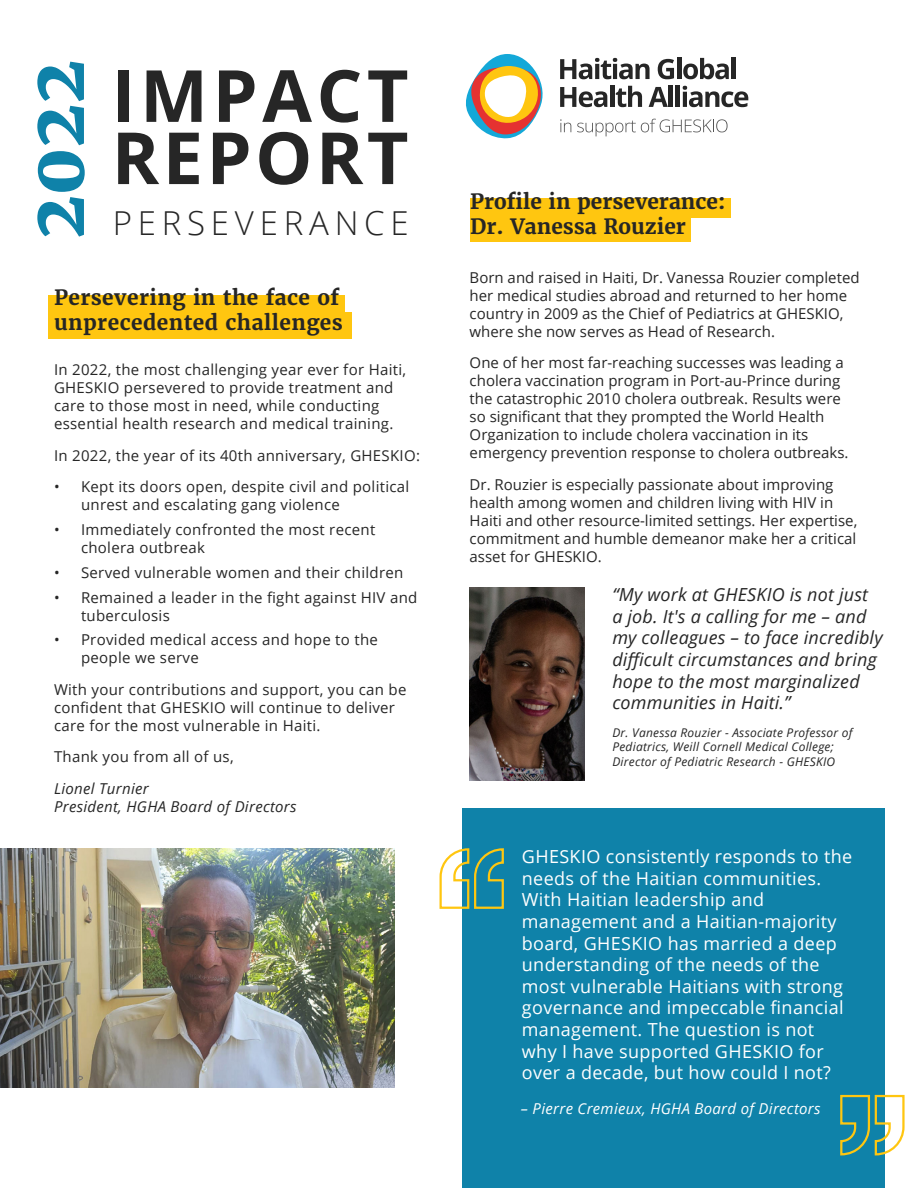
<style>
.page{position:relative;width:918px;height:1188px;background:#fff}
.page>*{position:absolute;margin:0;border:0;box-sizing:border-box;transform-origin:0 0}
.t1{font:800 73.35px "Merriweather";color:#0f82a9}
.t2{font:700 72px/62.2px "Open Sans";letter-spacing:.055em;color:#262626}
.t3{font:300 33px "Open Sans";letter-spacing:.175em;color:#262626}
.t4{font:700 21px/25.2px "Merriweather";letter-spacing:.02em;color:#262626}
.t5{font:700 21px/25.2px "Merriweather";color:#262626}
.t6{font:18px/21.6px "Open Sans";letter-spacing:.02em;color:#fff}
.t7{font:italic 18px/21.6px "Open Sans";letter-spacing:.01em;color:#262626}
.t8{font:15px/18px "Open Sans";color:#262626}
.t9{font:15px/18px "Open Sans";letter-spacing:.02em;color:#262626}
.t10{font:italic 15px/18px "Open Sans";letter-spacing:.02em;color:#262626}
.t11{font:italic 15px "Open Sans";letter-spacing:.02em;color:#fff}
.t12{font:italic 12px/14.4px "Open Sans";letter-spacing:.02em;color:#262626}
</style>
<div class="page">
<div style="left:48px;top:295px;width:297px;height:20px;background:#ffc610"></div>
<div style="left:48px;top:312px;width:303px;height:27px;background:#ffc610"></div>
<div style="left:470px;top:199px;width:261px;height:19px;background:#ffc610"></div>
<svg style="left:466px;top:54px;width:77px;height:85px"></svg>
<svg style="left:560px;top:58px;width:90px;height:21px"></svg>
<svg style="left:658px;top:59px;width:16px;height:20px"></svg>
<hr style="left:677px;top:58px;width:4px;height:21px;background:#262626">
<svg style="left:683px;top:58px;width:46px;height:21px"></svg>
<hr style="left:732px;top:58px;width:4px;height:21px;background:#262626">
<svg style="left:560px;top:87px;width:47px;height:20px"></svg>
<hr style="left:610px;top:86px;width:4px;height:21px;background:#262626">
<svg style="left:616px;top:86px;width:26px;height:21px"></svg>
<svg style="left:649px;top:87px;width:19px;height:20px"></svg>
<hr style="left:669px;top:86px;width:4px;height:21px;background:#262626">
<hr style="left:676px;top:86px;width:4px;height:21px;background:#262626">
<svg style="left:683px;top:86px;width:65px;height:21px"></svg>
<svg style="left:560px;top:119px;width:11px;height:13px"></svg>
<svg style="left:577px;top:119px;width:151px;height:17px"></svg>
<div style="left:470px;top:215px;width:221px;height:27px;background:#ffc610"></div>
<img style="left:470px;top:587px;width:114px;height:193px">
<img style="left:0;top:848px;width:394px;height:239px">
<div style="left:462px;top:809px;width:422px;height:379px;background:#0f82a9"></div>
<svg style="left:439px;top:848px;width:65px;height:61px"></svg>
<svg style="left:840px;top:1094px;width:65px;height:63px"></svg>
<h1 class="t1" style="left:10px;top:239px;width:181px;rotate:-90deg">2022</h1>
<h2 class="t2" style="left:112px;top:63px;width:298px">IMPACT<br>REPORT</h2>
<h3 class="t3" style="left:113px;top:200px;width:298px">PERSEVERANCE</h3>
<h3 class="t4" style="left:54px;top:285px;width:290px">Persevering in the face of unprecedented challenges</h3>
<p class="t9" style="left:54px;top:360px;width:354px">In 2022, the most challenging year ever for Haiti, GHESKIO persevered to provide treatment and care to those most in need, while conducting essential health research and medical training.</p>
<p class="t9" style="left:54px;top:446px;width:368px">In 2022, the year of its 40th anniversary, GHESKIO:</p>
<p class="t9" style="left:81px;top:477px;width:330px;text-indent:-27px">• Kept its doors open, despite civil and political unrest and escalating gang violence</p>
<p class="t9" style="left:81px;top:520px;width:296px;text-indent:-27px">• Immediately confronted the most recent cholera outbreak</p>
<p class="t9" style="left:54px;top:563px;width:351px">• Served vulnerable women and their children</p>
<p class="t9" style="left:81px;top:588px;width:338px;text-indent:-27px">• Remained a leader in the fight against HIV and tuberculosis</p>
<p class="t9" style="left:81px;top:630px;width:299px;text-indent:-27px">• Provided medical access and hope to the people we serve</p>
<p class="t9" style="left:54px;top:680px;width:354px">With your contributions and support, you can be confident that GHESKIO will continue to deliver care for the most vulnerable in Haiti.</p>
<p class="t9" style="left:54px;top:747px;width:181px">Thank you from all of us,</p>
<p class="t10" style="left:54px;top:779px;width:244px">Lionel Turnier<br>President, HGHA Board of Directors</p>
<h3 class="t5" style="left:470px;top:189px;width:257px">Profile in perseverance:<br>Dr. Vanessa Rouzier</h3>
<p class="t8" style="left:470px;top:268px;width:391px">Born and raised in Haiti, Dr. Vanessa Rouzier completed her medical studies abroad and returned to her home country in 2009 as the Chief of Pediatrics at GHESKIO, where she now serves as Head of Research.</p>
<p class="t8" style="left:470px;top:353px;width:380px">One of her most far-reaching successes was leading a cholera vaccination program in Port-au-Prince during the catastrophic 2010 cholera outbreak. Results were so significant that they prompted the World Health Organization to include cholera vaccination in its emergency prevention response to cholera outbreaks.</p>
<p class="t8" style="left:470px;top:475px;width:389px">Dr. Rouzier is especially passionate about improving health among women and children living with HIV in Haiti and other resource-limited settings. Her expertise, commitment and humble demeanor make her a critical asset for GHESKIO.</p>
<p class="t7" style="left:612px;top:583px;width:272px">“My work at GHESKIO is not just a job. It's a calling for me – and my colleagues – to face incredibly difficult circumstances and bring hope to the most marginalized communities in Haiti.”</p>
<p class="t12" style="left:612px;top:725px;width:242px">Dr. Vanessa Rouzier - Associate Professor of<br>Pediatrics, Weill Cornell Medical College;<br>Director of Pediatric Research - GHESKIO</p>
<p class="t6" style="left:522px;top:845px;width:332px">GHESKIO consistently responds to the needs of the Haitian communities.<br>With Haitian leadership and management and a Haitian-majority board, GHESKIO has married a deep understanding of the needs of the most vulnerable Haitians with strong governance and impeccable financial management. The question is not why I have supported GHESKIO for over a decade, but how could I not?</p>
<p class="t11" style="left:521px;top:1099px;width:301px">– Pierre Cremieux, HGHA Board of Directors</p>
</div>
